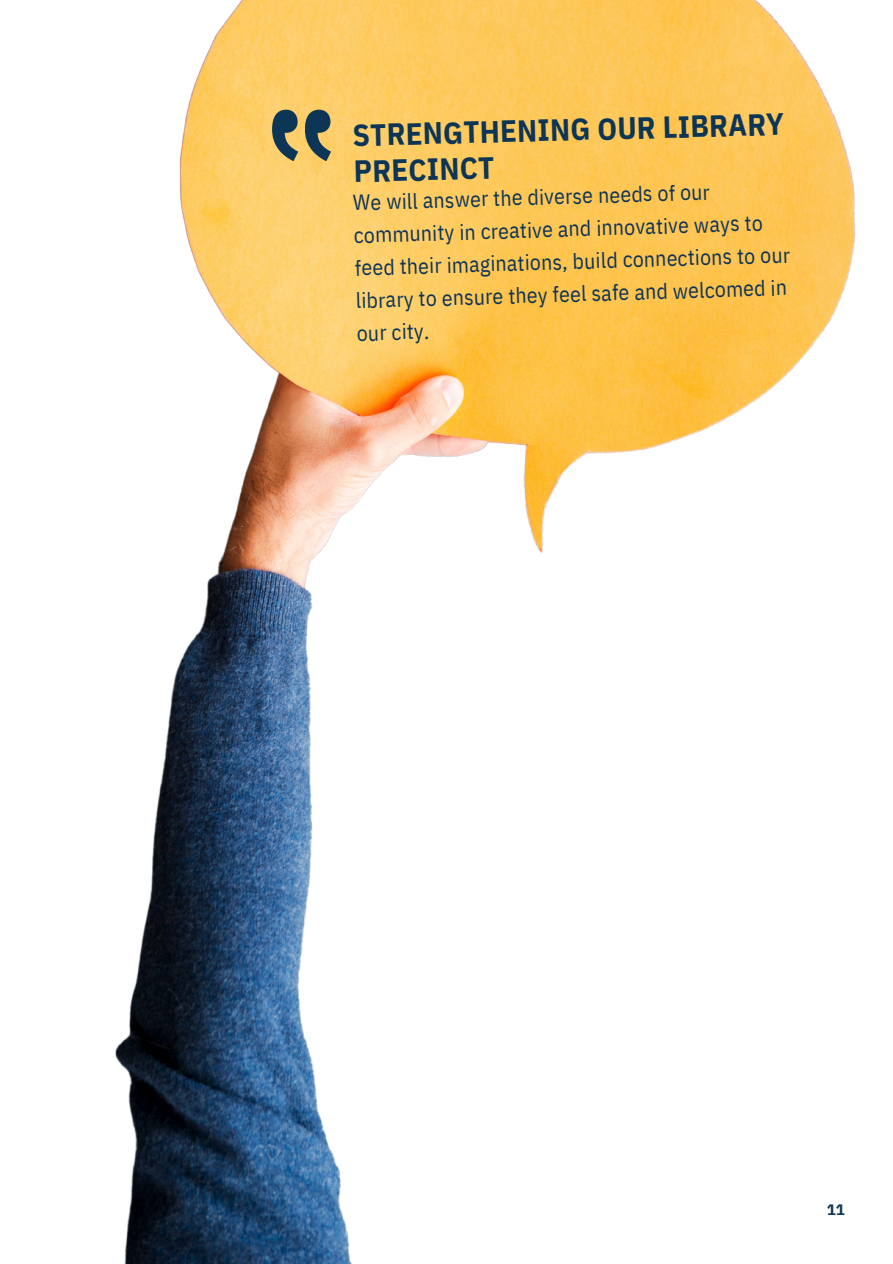
<style>
.page{position:relative;width:893px;height:1264px;background:#fff}
.page>*{position:absolute;margin:0;border:0;box-sizing:border-box;transform-origin:0 0}
.t1{font:700 30.6px/37.2px "IBM Plex Sans Cond";color:#0d3556}
.t2{font:21.6px/32.4px "IBM Plex Sans Cond";color:#0f3456}
.t3{font:700 15px "IBM Plex Sans";color:#0d3556}
</style>
<div class="page">
<img style="left:115px;top:0;width:740px;height:1263px">
<svg style="left:272px;top:110px;width:26px;height:51px"></svg>
<svg style="left:305px;top:110px;width:26px;height:51px"></svg>
<p class="t1" style="left:353px;top:114px;width:432px;rotate:-1deg">STRENGTHENING OUR LIBRARY<br>PRECINCT</p>
<p class="t2" style="left:352px;top:187px;width:437px;rotate:-2deg">We will answer the diverse needs of our community in creative and innovative ways to feed their imaginations, build connections to our library to ensure they feel safe and welcomed in our city.</p>
<h1 class="t3" style="left:826px;top:1199px;width:19px">11</h1>
</div>
